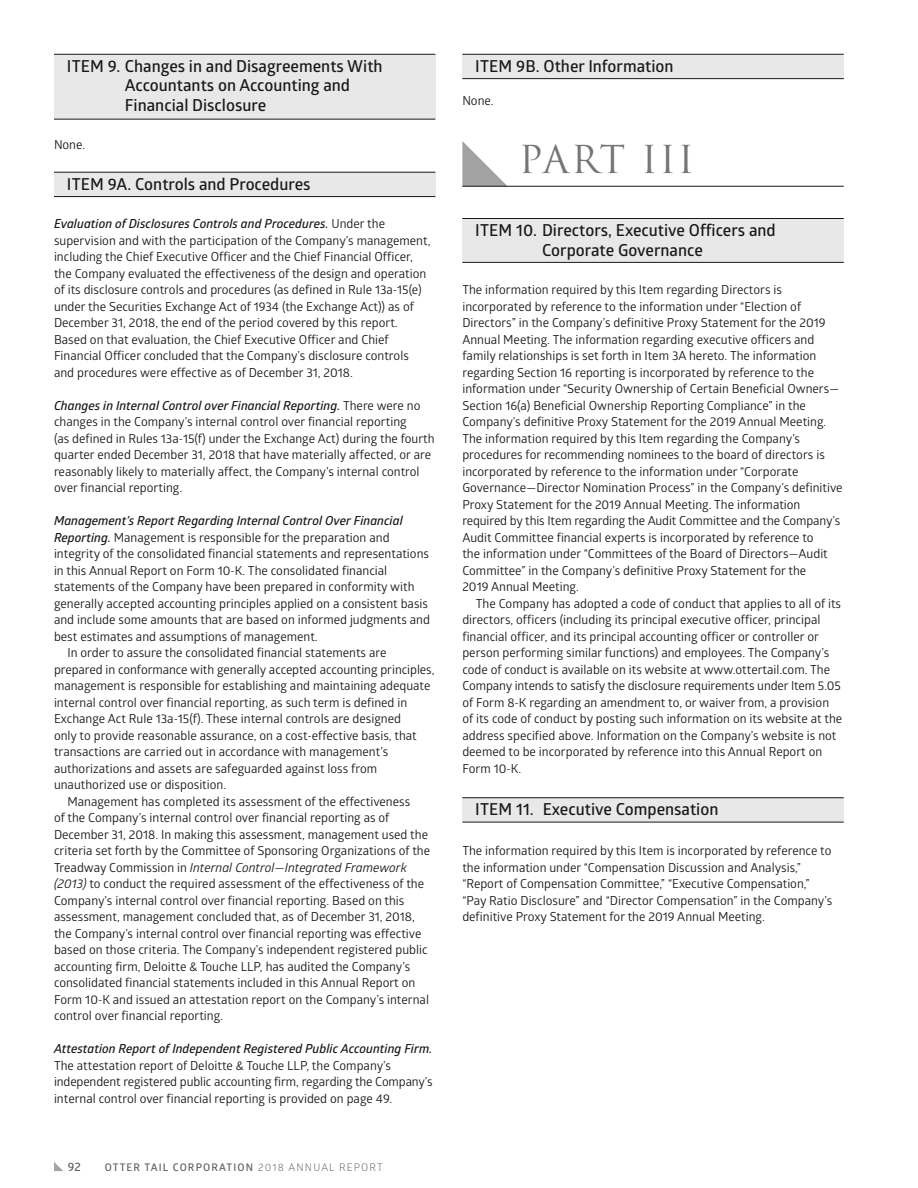
<style>
.page{position:relative;width:918px;height:1188px;background:#fff}
.page>*{position:absolute;margin:0;border:0;box-sizing:border-box;transform-origin:0 0}
.t1{font:37.5px "Trajan Pro";letter-spacing:.05em;color:#757575}
.t2{font:600 16.5px/19.5px "Glober";color:#191919}
.t3{font:12.45px/16.5px "Glober";color:#191919}
.t4{font:italic 600 12.45px "Glober";color:#191919}
.t5{font:italic 12.45px "Glober";color:#191919}
.t6{font:600 12px "Glober";color:#5e5e5e}
.t7{font:600 10.5px "Glober";letter-spacing:.11em;color:#5e5e5e}
.s1{font-weight:600;font-style:italic}
.s2{font-style:normal}
.s3{font-style:italic}
.s4{font-weight:400}
</style>
<div class="page">
<svg style="left:54px;top:1162px;width:9px;height:9px"></svg>
<div style="left:54px;top:54px;width:381px;height:65px;background:#e8e8e8"></div>
<hr style="left:54px;top:119px;width:381px;height:1px;background:#191919">
<hr style="left:54px;top:54px;width:381px;height:1px;background:#191919">
<div style="left:54px;top:172px;width:381px;height:24px;background:#e8e8e8"></div>
<hr style="left:54px;top:196px;width:381px;height:1px;background:#191919">
<hr style="left:54px;top:172px;width:381px;height:1px;background:#191919">
<div style="left:462px;top:54px;width:382px;height:24px;background:#e8e8e8"></div>
<hr style="left:462px;top:78px;width:382px;height:1px;background:#191919">
<hr style="left:462px;top:54px;width:382px;height:1px;background:#191919">
<div style="left:462px;top:798px;width:382px;height:24px;background:#e8e8e8"></div>
<hr style="left:462px;top:822px;width:382px;height:1px;background:#191919">
<hr style="left:462px;top:797px;width:382px;height:1px;background:#191919">
<svg style="left:462px;top:141px;width:46px;height:45px"></svg>
<hr style="left:462px;top:186px;width:382px;height:1px;background:#191919">
<div style="left:462px;top:219px;width:382px;height:43px;background:#e8e8e8"></div>
<hr style="left:462px;top:262px;width:382px;height:1px;background:#191919">
<hr style="left:462px;top:218px;width:382px;height:1px;background:#191919">
<h2 class="t2" style="left:125px;top:58px;width:259px;text-indent:-58px">ITEM 9. Changes in and Disagreements With<br>Accountants on Accounting and<br>Financial Disclosure</h2>
<p class="t3" style="left:54px;top:138px;width:33px">None.</p>
<h2 class="t2" style="left:67px;top:176px;width:245px">ITEM 9A. Controls and Procedures</h2>
<p class="t3" style="left:54px;top:217px;width:378px"><span class="s1">Evaluation of Disclosures Controls and Procedures.</span> Under the supervision and with the participation of the Company’s management, including the Chief Executive Officer and the Chief Financial Officer, the Company evaluated the effectiveness of the design and operation of its disclosure controls and procedures (as defined in Rule 13a-15(e) under the Securities Exchange Act of 1934 (the Exchange Act)) as of December 31, 2018, the end of the period covered by this report.<br>Based on that evaluation, the Chief Executive Officer and Chief Financial Officer concluded that the Company’s disclosure controls and procedures were effective as of December 31, 2018.</p>
<p class="t3" style="left:54px;top:399px;width:382px"><span class="s1">Changes in Internal Control over Financial Reporting.</span> There were no changes in the Company’s internal control over financial reporting<br>(as defined in Rules 13a-15(f) under the Exchange Act) during the fourth quarter ended December 31, 2018 that have materially affected, or are reasonably likely to materially affect, the Company’s internal control over financial reporting.</p>
<p class="t4" style="left:54px;top:516px;width:350px">Management’s Report Regarding Internal Control Over Financial</p>
<p class="t3" style="left:54px;top:531px;width:337px"><span class="s1">Reporting.</span> Management is responsible for the preparation and</p>
<p class="t3" style="left:54px;top:547px;width:377px">integrity of the consolidated financial statements and representations</p>
<p class="t3" style="left:54px;top:564px;width:335px">in this Annual Report on Form 10-K. The consolidated financial</p>
<p class="t3" style="left:54px;top:580px;width:362px">statements of the Company have been prepared in conformity with</p>
<p class="t3" style="left:54px;top:597px;width:376px">generally accepted accounting principles applied on a consistent basis</p>
<p class="t3" style="left:54px;top:613px;width:378px">and include some amounts that are based on informed judgments and</p>
<p class="t3" style="left:54px;top:630px;width:265px">best estimates and assumptions of management.</p>
<p class="t3" style="left:67px;top:646px;width:321px">In order to assure the consolidated financial statements are</p>
<p class="t3" style="left:54px;top:663px;width:382px">prepared in conformance with generally accepted accounting principles,</p>
<p class="t3" style="left:54px;top:679px;width:378px">management is responsible for establishing and maintaining adequate</p>
<p class="t3" style="left:54px;top:696px;width:355px">internal control over financial reporting, as such term is defined in</p>
<p class="t3" style="left:54px;top:712px;width:349px">Exchange Act Rule 13a-15(f). These internal controls are designed</p>
<p class="t3" style="left:54px;top:729px;width:364px">only to provide reasonable assurance, on a cost-effective basis, that</p>
<p class="t3" style="left:54px;top:745px;width:336px">transactions are carried out in accordance with management’s</p>
<p class="t3" style="left:54px;top:762px;width:325px">authorizations and assets are safeguarded against loss from</p>
<p class="t3" style="left:54px;top:778px;width:174px">unauthorized use or disposition.</p>
<p class="t3" style="left:67px;top:795px;width:344px">Management has completed its assessment of the effectiveness</p>
<p class="t3" style="left:54px;top:811px;width:337px">of the Company’s internal control over financial reporting as of</p>
<p class="t3" style="left:54px;top:828px;width:376px">December 31, 2018. In making this assessment, management used the</p>
<p class="t3" style="left:54px;top:844px;width:378px">criteria set forth by the Committee of Sponsoring Organizations of the</p>
<p class="t5" style="left:54px;top:863px;width:354px"><span class="s2">Treadway Commission in</span> Internal Control—Integrated Framework</p>
<p class="t3" style="left:54px;top:877px;width:372px"><span class="s3">(2013)</span> to conduct the required assessment of the effectiveness of the</p>
<p class="t3" style="left:54px;top:894px;width:352px">Company’s internal control over financial reporting. Based on this</p>
<p class="t3" style="left:54px;top:910px;width:363px">assessment, management concluded that, as of December 31, 2018,</p>
<p class="t3" style="left:54px;top:927px;width:369px">the Company’s internal control over financial reporting was effective</p>
<p class="t3" style="left:54px;top:943px;width:375px">based on those criteria. The Company’s independent registered public</p>
<p class="t3" style="left:54px;top:960px;width:358px">accounting firm, Deloitte &amp; Touche LLP, has audited the Company’s</p>
<p class="t3" style="left:54px;top:976px;width:363px">consolidated financial statements included in this Annual Report on</p>
<p class="t3" style="left:54px;top:993px;width:377px">Form 10-K and issued an attestation report on the Company’s internal</p>
<p class="t3" style="left:54px;top:1009px;width:171px">control over financial reporting.</p>
<p class="t4" style="left:54px;top:1044px;width:380px">Attestation Report of Independent Registered Public Accounting Firm.</p>
<p class="t3" style="left:54px;top:1059px;width:380px">The attestation report of Deloitte &amp; Touche LLP, the Company’s independent registered public accounting firm, regarding the Company’s internal control over financial reporting is provided on page 49.</p>
<p class="t6" style="left:68px;top:1163px;width:15px">92</p>
<p class="t7" style="left:105px;top:1163px;width:279px">OTTER TAIL CORPORATION <span class="s4">2018 ANNUAL REPORT</span></p>
<h2 class="t2" style="left:475px;top:58px;width:200px">ITEM 9B. Other Information</h2>
<p class="t3" style="left:462px;top:94px;width:33px">None.</p>
<h1 class="t1" style="left:519px;top:145px;width:177px">PART III</h1>
<h2 class="t2" style="left:475px;top:222px;width:302px;text-align:center">ITEM 10. Directors, Executive Officers and<br>Corporate Governance</h2>
<p class="t3" style="left:462px;top:283px;width:382px">The information required by this Item regarding Directors is incorporated by reference to the information under “Election of Directors” in the Company’s definitive Proxy Statement for the 2019<br>Annual Meeting. The information regarding executive officers and family relationships is set forth in Item 3A hereto. The information regarding Section 16 reporting is incorporated by reference to the information under “Security Ownership of Certain Beneficial Owners— Section 16(a) Beneficial Ownership Reporting Compliance” in the Company’s definitive Proxy Statement for the 2019 Annual Meeting.<br>The information required by this Item regarding the Company’s procedures for recommending nominees to the board of directors is incorporated by reference to the information under “Corporate Governance—Director Nomination Process” in the Company’s definitive Proxy Statement for the 2019 Annual Meeting. The information required by this Item regarding the Audit Committee and the Company’s Audit Committee financial experts is incorporated by reference to<br>the information under “Committees of the Board of Directors—Audit Committee” in the Company’s definitive Proxy Statement for the<br>2019 Annual Meeting.</p>
<p class="t3" style="left:462px;top:597px;width:381px;text-indent:13px">The Company has adopted a code of conduct that applies to all of its directors, officers (including its principal executive officer, principal financial officer, and its principal accounting officer or controller or person performing similar functions) and employees. The Company’s code of conduct is available on its website at www.ottertail.com. The Company intends to satisfy the disclosure requirements under Item 5.05 of Form 8-K regarding an amendment to, or waiver from, a provision of its code of conduct by posting such information on its website at the address specified above. Information on the Company’s website is not deemed to be incorporated by reference into this Annual Report on Form 10-K.</p>
<h2 class="t2" style="left:475px;top:802px;width:245px">ITEM 11. Executive Compensation</h2>
<p class="t3" style="left:462px;top:844px;width:371px">The information required by this Item is incorporated by reference to the information under “Compensation Discussion and Analysis,” “Report of Compensation Committee,” “Executive Compensation,” “Pay Ratio Disclosure” and “Director Compensation” in the Company’s definitive Proxy Statement for the 2019 Annual Meeting.</p>
</div>
